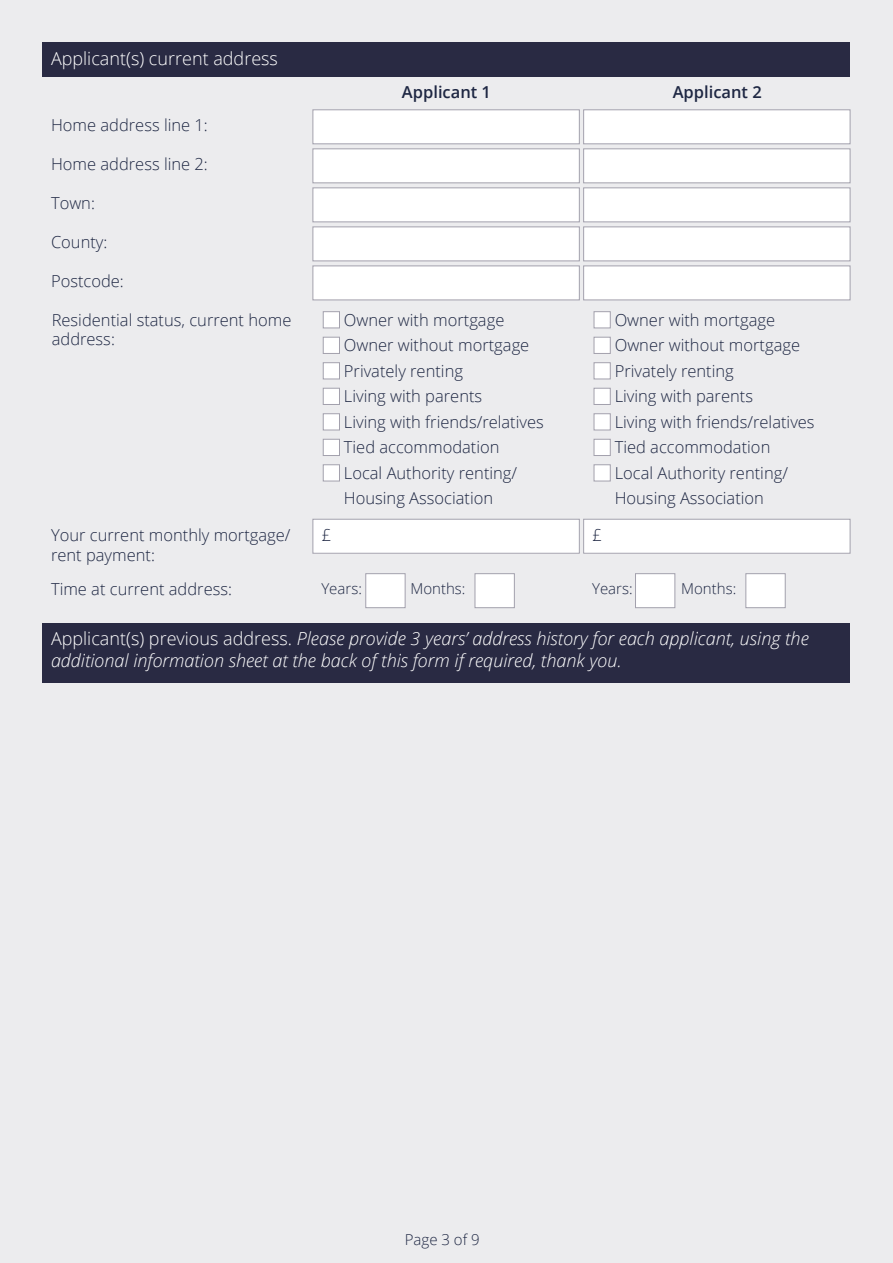
<style>
.page{position:relative;width:893px;height:1263px;background:#ececee}
.page>*{position:absolute;margin:0;border:0;box-sizing:border-box;transform-origin:0 0}
.t1{font:italic 300 18px/21.6px "Open Sans";color:#fff}
.t2{font:300 18px "Open Sans";color:#fff}
.t3{font:300 16.5px/25.5px "Open Sans";color:#1e2743}
.t4{font:600 16.5px "Open Sans";color:#1e2743}
.t5{font:300 15px "Open Sans";color:#1e2743}
.s1{font-style:normal}
</style>
<div class="page">
<div style="left:43px;top:43px;width:807px;height:34px;background:#292a43"></div>
<div style="left:312px;top:109px;width:268px;height:35px;background:#fff;border:1px solid #a3a1ad"></div>
<div style="left:583px;top:109px;width:267px;height:35px;background:#fff;border:1px solid #a3a1ad"></div>
<div style="left:312px;top:148px;width:268px;height:35px;background:#fff;border:1px solid #a3a1ad"></div>
<div style="left:583px;top:148px;width:267px;height:35px;background:#fff;border:1px solid #a3a1ad"></div>
<div style="left:312px;top:187px;width:268px;height:35px;background:#fff;border:1px solid #a3a1ad"></div>
<div style="left:583px;top:187px;width:267px;height:35px;background:#fff;border:1px solid #a3a1ad"></div>
<div style="left:312px;top:226px;width:268px;height:35px;background:#fff;border:1px solid #a3a1ad"></div>
<div style="left:583px;top:226px;width:267px;height:35px;background:#fff;border:1px solid #a3a1ad"></div>
<div style="left:312px;top:265px;width:268px;height:35px;background:#fff;border:1px solid #a3a1ad"></div>
<div style="left:583px;top:265px;width:267px;height:35px;background:#fff;border:1px solid #a3a1ad"></div>
<div style="left:594px;top:311px;width:17px;height:17px;background:#fff;border:1px solid #a3a1ad"></div>
<div style="left:594px;top:337px;width:17px;height:17px;background:#fff;border:1px solid #a3a1ad"></div>
<div style="left:594px;top:464px;width:17px;height:17px;background:#fff;border:1px solid #a3a1ad"></div>
<div style="left:594px;top:439px;width:17px;height:17px;background:#fff;border:1px solid #a3a1ad"></div>
<div style="left:594px;top:413px;width:17px;height:17px;background:#fff;border:1px solid #a3a1ad"></div>
<div style="left:594px;top:388px;width:17px;height:17px;background:#fff;border:1px solid #a3a1ad"></div>
<div style="left:594px;top:362px;width:17px;height:17px;background:#fff;border:1px solid #a3a1ad"></div>
<div style="left:323px;top:311px;width:17px;height:17px;background:#fff;border:1px solid #a3a1ad"></div>
<div style="left:323px;top:337px;width:17px;height:17px;background:#fff;border:1px solid #a3a1ad"></div>
<div style="left:323px;top:464px;width:17px;height:17px;background:#fff;border:1px solid #a3a1ad"></div>
<div style="left:323px;top:439px;width:17px;height:17px;background:#fff;border:1px solid #a3a1ad"></div>
<div style="left:323px;top:413px;width:17px;height:17px;background:#fff;border:1px solid #a3a1ad"></div>
<div style="left:323px;top:388px;width:17px;height:17px;background:#fff;border:1px solid #a3a1ad"></div>
<div style="left:323px;top:362px;width:17px;height:17px;background:#fff;border:1px solid #a3a1ad"></div>
<div style="left:313px;top:519px;width:266px;height:34px;background:#fff"></div>
<div style="left:312px;top:519px;width:268px;height:35px;border:1px solid #a3a1ad"></div>
<div style="left:584px;top:519px;width:266px;height:34px;background:#fff"></div>
<div style="left:583px;top:519px;width:267px;height:35px;border:1px solid #a3a1ad"></div>
<div style="left:365px;top:573px;width:40px;height:35px;background:#fff;border:1px solid #a3a1ad"></div>
<div style="left:475px;top:573px;width:40px;height:35px;background:#fff;border:1px solid #a3a1ad"></div>
<div style="left:635px;top:573px;width:40px;height:35px;background:#fff;border:1px solid #a3a1ad"></div>
<div style="left:745px;top:573px;width:41px;height:35px;background:#fff;border:1px solid #a3a1ad"></div>
<div style="left:43px;top:623px;width:807px;height:59px;background:#292a43"></div>
<p class="t2" style="left:51px;top:46px;width:228px">Applicant(s) current address</p>
<p class="t3" style="left:51px;top:112px;width:158px">Home address line 1:</p>
<p class="t3" style="left:51px;top:151px;width:158px">Home address line 2:</p>
<p class="t3" style="left:51px;top:190px;width:45px">Town:</p>
<p class="t3" style="left:51px;top:229px;width:58px">County:</p>
<p class="t3" style="left:51px;top:268px;width:74px">Postcode:</p>
<p class="t3" style="left:52px;top:309px;width:241px;line-height:19.8px">Residential status, current home address:</p>
<p class="t4" style="left:402px;top:80px;width:91px">Applicant 1</p>
<p class="t4" style="left:673px;top:80px;width:91px">Applicant 2</p>
<p class="t3" style="left:344px;top:306px;width:201px">Owner with mortgage<br>Owner without mortgage<br>Privately renting<br>Living with parents<br>Living with friends/relatives<br>Tied accommodation<br>Local Authority renting/<br>Housing Association</p>
<p class="t3" style="left:615px;top:306px;width:162px">Owner with mortgage</p>
<p class="t3" style="left:615px;top:332px;width:187px">Owner without mortgage</p>
<p class="t3" style="left:615px;top:357px;width:121px">Privately renting</p>
<p class="t3" style="left:615px;top:383px;width:140px">Living with parents</p>
<p class="t3" style="left:615px;top:408px;width:201px">Living with friends/relatives</p>
<p class="t3" style="left:615px;top:434px;width:157px">Tied accommodation</p>
<p class="t3" style="left:615px;top:459px;width:175px">Local Authority renting/</p>
<p class="t3" style="left:615px;top:485px;width:151px">Housing Association</p>
<p class="t3" style="left:51px;top:524px;width:241px;line-height:19.8px">Your current monthly mortgage/ rent payment:</p>
<p class="t3" style="left:322px;top:521px;width:11px">£</p>
<p class="t3" style="left:592px;top:521px;width:11px">£</p>
<p class="t3" style="left:51px;top:576px;width:183px">Time at current address:</p>
<p class="t5" style="left:321px;top:578px;width:42px">Years:</p>
<p class="t5" style="left:410px;top:578px;width:57px">Months:</p>
<p class="t5" style="left:592px;top:578px;width:42px">Years:</p>
<p class="t5" style="left:681px;top:578px;width:57px">Months:</p>
<p class="t1" style="left:51px;top:627px;width:759px"><span class="s1">Applicant(s) previous address.</span> Please provide 3 years’ address history for each applicant, using the additional information sheet at the back of this form if required, thank you.</p>
<p class="t5" style="left:405px;top:1229px;width:76px">Page 3 of 9</p>
</div>
